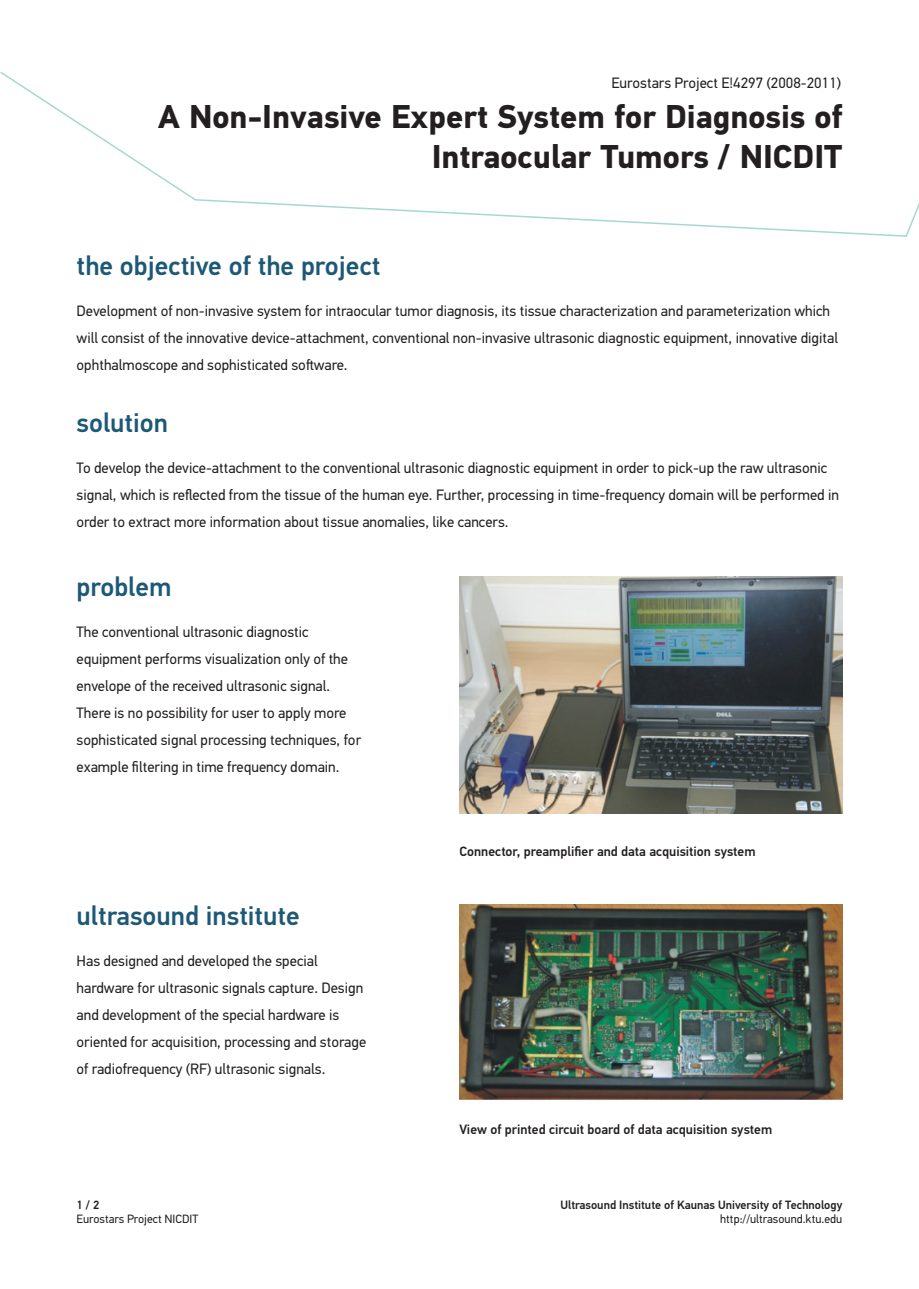
<style>
.page{position:relative;width:919px;height:1289px;background:#fff}
.page>*{position:absolute;margin:0;border:0;box-sizing:border-box;transform-origin:0 0}
.Pavadinimo_antraste{font:700 33px/39.6px "PF Din Text Pro";color:#231f20;text-align:right}
.Dalies_antraste{font:500 27px "PF Din Text Pro";color:#1d5976}
.Paryskinta_antraste{font:15px/27px "PF Din Text Pro";color:#231f20}
.Antraštės{font:500 13.5px "PF Din Text Pro";color:#231f20}
.Paryskinta_antraste-2{font:500 12px "PF Din Text Pro";color:#231f20}
.Paryskinta_antraste-3{font:12px "PF Din Text Pro";color:#231f20}
</style>
<div class="page">
<svg style="left:0;top:71px;width:918px;height:166px"></svg>
<img style="left:459px;top:576px;width:383px;height:237px">
<img style="left:459px;top:905px;width:383px;height:194px">
<p class="Paryskinta_antraste" style="left:611px;top:69px;width:231px">Eurostars Project E!4297 (2008-2011)</p>
<p class="Pavadinimo_antraste" style="left:158px;top:98px;width:685px">A Non-Invasive Expert System for Diagnosis of<br>Intraocular Tumors / NICDIT</p>
<p class="Dalies_antraste" style="left:77px;top:250px;width:305px">the objective of the project</p>
<p class="Paryskinta_antraste" style="left:77px;top:298px;width:763px">Development of non-invasive system for intraocular tumor diagnosis, its tissue characterization and parameterization which will consist of the innovative device-attachment, conventional non-invasive ultrasonic diagnostic equipment, innovative digital ophthalmoscope and sophisticated software.</p>
<p class="Dalies_antraste" style="left:77px;top:407px;width:93px">solution</p>
<p class="Paryskinta_antraste" style="left:77px;top:455px;width:763px">To develop the device-attachment to the conventional ultrasonic diagnostic equipment in order to pick-up the raw ultrasonic signal, which is reflected from the tissue of the human eye. Further, processing in time-frequency domain will be performed in order to extract more information about tissue anomalies, like cancers.</p>
<p class="Dalies_antraste" style="left:77px;top:571px;width:97px">problem</p>
<p class="Paryskinta_antraste" style="left:77px;top:619px;width:286px">The conventional ultrasonic diagnostic equipment performs visualization only of the envelope of the received ultrasonic signal.<br>There is no possibility for user to apply more sophisticated signal processing techniques, for example filtering in time frequency domain.</p>
<p class="Dalies_antraste" style="left:77px;top:899px;width:225px">ultrasound institute</p>
<p class="Paryskinta_antraste" style="left:77px;top:947px;width:291px">Has designed and developed the special hardware for ultrasonic signals capture. Design and development of the special hardware is oriented for acquisition, processing and storage of radiofrequency (RF) ultrasonic signals.</p>
<p class="Paryskinta_antraste-2" style="left:77px;top:1197px;width:24px">1 / 2</p>
<p class="Paryskinta_antraste-3" style="left:77px;top:1211px;width:123px">Eurostars Project NICDIT</p>
<p class="Antraštės" style="left:459px;top:843px;width:297px">Connector, preamplifier and data acquisition system</p>
<p class="Antraštės" style="left:459px;top:1121px;width:314px">View of printed circuit board of data acquisition system</p>
<p class="Paryskinta_antraste-2" style="left:560px;top:1197px;width:283px">Ultrasound Institute of Kaunas University of Technology</p>
<p class="Paryskinta_antraste-3" style="left:720px;top:1211px;width:124px">http://ultrasound.ktu.edu</p>
</div>
